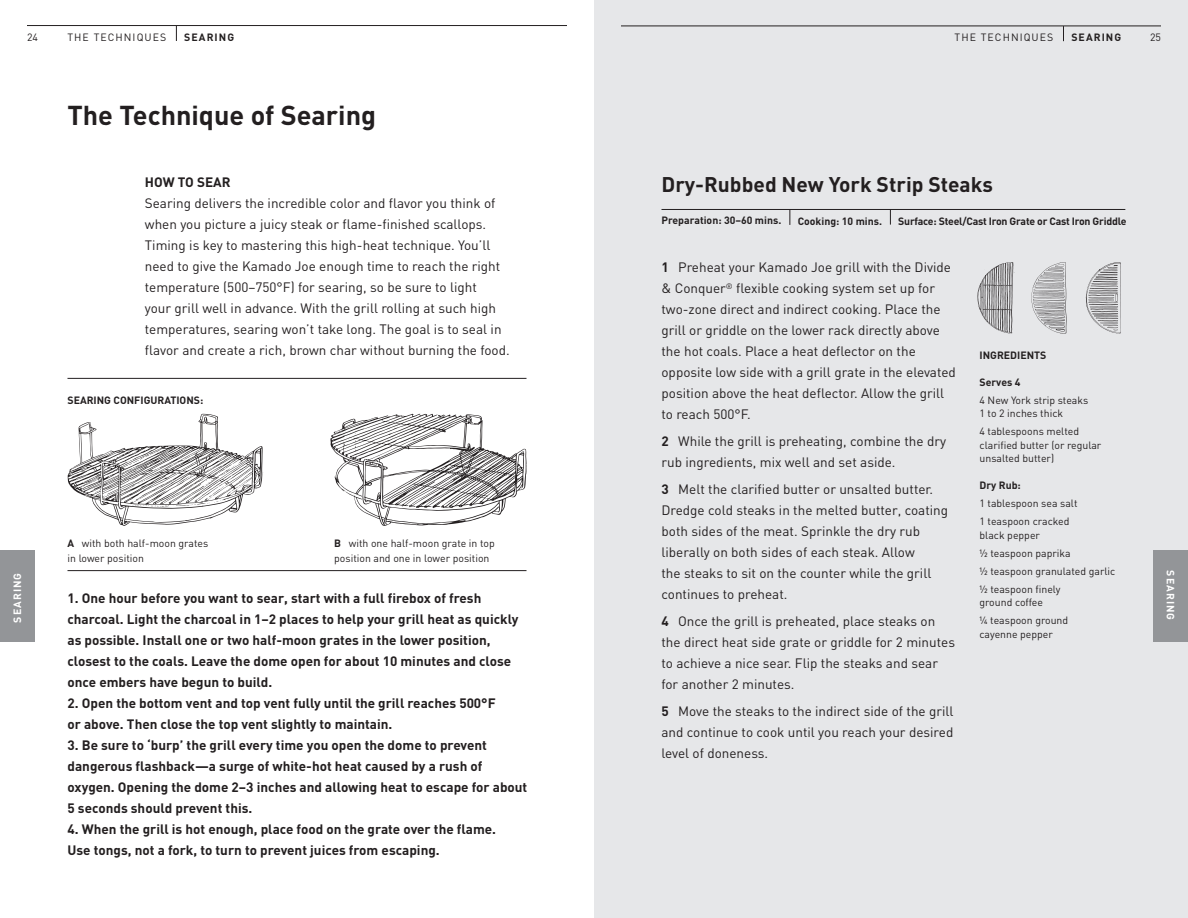
<style>
.page{position:relative;width:1188px;height:918px;background:#fff}
.page>*{position:absolute;margin:0;border:0;box-sizing:border-box;transform-origin:0 0}
.t1{font:700 27px "DIN";color:#231f20}
.t2{font:700 21px "DIN";color:#231f20}
.t3{font:13.5px/21px "DIN";color:#231f20}
.t4{font:700 13.5px/21px "DIN";color:#231f20}
.t5{font:10.5px/18px "DIN";color:#231f20}
.t6{font:700 10.5px "DIN";color:#231f20}
.t7{font:700 10.5px "DIN";letter-spacing:-.02em;color:#231f20}
.t8{font:10.5px "DIN";letter-spacing:.1em;color:#231f20}
.t9{font:700 10.5px "DIN";letter-spacing:.1em;color:#231f20}
.t10{font:700 10.5px "DIN";letter-spacing:.1em;color:#fff}
.s1{font-weight:700}
</style>
<div class="page">
<hr style="left:27px;top:25px;width:540px;height:1px;background:#231f20">
<svg style="left:176px;top:26px;width:1px;height:15px"></svg>
<hr style="left:68px;top:378px;width:458px;height:1px;background:#231f20">
<hr style="left:68px;top:570px;width:458px;height:1px;background:#231f20">
<div style="left:0;top:550px;width:35px;height:92px;background:#939598"></div>
<svg style="left:68px;top:414px;width:195px;height:112px"></svg>
<svg style="left:330px;top:414px;width:197px;height:112px"></svg>
<div style="left:594px;top:0;width:594px;height:918px;background:#e6e7e9"></div>
<svg style="left:1063px;top:27px;width:1px;height:14px"></svg>
<hr style="left:621px;top:26px;width:540px;height:1px;background:#231f20">
<div style="left:1153px;top:550px;width:35px;height:92px;background:#939598"></div>
<hr style="left:662px;top:209px;width:463px;height:1px;background:#231f20">
<svg style="left:789px;top:210px;width:1px;height:15px"></svg>
<svg style="left:890px;top:210px;width:1px;height:15px"></svg>
<svg style="left:977px;top:262px;width:38px;height:71px"></svg>
<svg style="left:1031px;top:262px;width:36px;height:71px"></svg>
<svg style="left:1086px;top:262px;width:35px;height:71px"></svg>
<p class="t5" style="left:27px;top:28px;width:12px">24</p>
<p class="t8" style="left:68px;top:31px;width:100px">THE TECHNIQUES</p>
<p class="t9" style="left:184px;top:30px;width:51px">SEARING</p>
<h1 class="t1" style="left:68px;top:98px;width:310px">The Technique of Searing</h1>
<p class="t4" style="left:145px;top:171px;width:87px">HOW TO SEAR</p>
<p class="t3" style="left:145px;top:192px;width:366px">Searing delivers the incredible color and flavor you think of when you picture a juicy steak or flame-finished scallops.<br>Timing is key to mastering this high-heat technique. You’ll need to give the Kamado Joe enough time to reach the right temperature (500–750°F) for searing, so be sure to light<br>your grill well in advance. With the grill rolling at such high temperatures, searing won’t take long. The goal is to seal in flavor and create a rich, brown char without burning the food.</p>
<p class="t6" style="left:68px;top:394px;width:137px">SEARING CONFIGURATIONS:</p>
<p class="t10" style="left:10px;top:623px;width:51px;rotate:-90deg">SEARING</p>
<p class="t5" style="left:68px;top:536px;width:142px;line-height:15px"><span class="s1">A</span> with both half-moon grates in lower position</p>
<p class="t5" style="left:334px;top:536px;width:162px;line-height:15px"><span class="s1">B</span> with one half-moon grate in top position and one in lower position</p>
<p class="t4" style="left:68px;top:587px;width:452px">1. One hour before you want to sear, start with a full firebox of fresh charcoal. Light the charcoal in 1–2 places to help your grill heat as quickly as possible. Install one or two half-moon grates in the lower position, closest to the coals. Leave the dome open for about 10 minutes and close once embers have begun to build.</p>
<p class="t4" style="left:68px;top:692px;width:430px">2. Open the bottom vent and top vent fully until the grill reaches 500°F or above. Then close the top vent slightly to maintain.</p>
<p class="t4" style="left:68px;top:734px;width:461px">3. Be sure to ‘burp’ the grill every time you open the dome to prevent dangerous flashback—a surge of white-hot heat caused by a rush of oxygen. Opening the dome 2–3 inches and allowing heat to escape for about 5 seconds should prevent this.</p>
<p class="t4" style="left:68px;top:818px;width:430px">4. When the grill is hot enough, place food on the grate over the flame.<br>Use tongs, not a fork, to turn to prevent juices from escaping.</p>
<p class="t8" style="left:955px;top:31px;width:100px">THE TECHNIQUES</p>
<p class="t9" style="left:1071px;top:30px;width:51px">SEARING</p>
<p class="t5" style="left:1150px;top:28px;width:12px">25</p>
<h2 class="t2" style="left:662px;top:171px;width:333px">Dry-Rubbed New York Strip Steaks</h2>
<p class="t6" style="left:662px;top:214px;width:121px">Preparation: 30–60 mins.</p>
<p class="t6" style="left:798px;top:214px;width:86px">Cooking: 10 mins.</p>
<p class="t7" style="left:898px;top:214px;width:230px">Surface: Steel/Cast Iron Grate or Cast Iron Griddle</p>
<p class="t3" style="left:661px;top:256px;width:296px"><span class="s1">1</span> Preheat your Kamado Joe grill with the Divide &amp; Conquer<sup>®</sup> flexible cooking system set up for two-zone direct and indirect cooking. Place the grill or griddle on the lower rack directly above the hot coals. Place a heat deflector on the opposite low side with a grill grate in the elevated position above the heat deflector. Allow the grill to reach 500°F.</p>
<p class="t3" style="left:661px;top:431px;width:286px"><span class="s1">2</span> While the grill is preheating, combine the dry rub ingredients, mix well and set aside.</p>
<p class="t3" style="left:661px;top:479px;width:288px"><span class="s1">3</span> Melt the clarified butter or unsalted butter.<br>Dredge cold steaks in the melted butter, coating both sides of the meat. Sprinkle the dry rub liberally on both sides of each steak. Allow<br>the steaks to sit on the counter while the grill continues to preheat.</p>
<p class="t3" style="left:661px;top:611px;width:295px"><span class="s1">4</span> Once the grill is preheated, place steaks on the direct heat side grate or griddle for 2 minutes to achieve a nice sear. Flip the steaks and sear for another 2 minutes.</p>
<p class="t3" style="left:661px;top:701px;width:294px;text-align:justify"><span class="s1">5</span> Move the steaks to the indirect side of the grill and continue to cook until you reach your desired level of doneness.</p>
<p class="t6" style="left:980px;top:348px;width:68px">INGREDIENTS</p>
<p class="t6" style="left:980px;top:375px;width:42px">Serves 4</p>
<p class="t5" style="left:980px;top:393px;width:110px;line-height:13.5px">4 New York strip steaks<br>1 to 2 inches thick</p>
<p class="t5" style="left:980px;top:424px;width:123px;line-height:13.5px">4 tablespoons melted clarified butter (or regular unsalted butter)</p>
<p class="t6" style="left:980px;top:478px;width:43px">Dry Rub:</p>
<p class="t5" style="left:980px;top:494px;width:99px">1 tablespoon sea salt<br>1 teaspoon cracked</p>
<p class="t5" style="left:980px;top:526px;width:137px">black pepper<br>½ teaspoon paprika<br>½ teaspoon granulated garlic ½ teaspoon finely</p>
<p class="t5" style="left:980px;top:593px;width:90px">ground coffee<br>¼ teaspoon ground</p>
<p class="t5" style="left:980px;top:625px;width:75px">cayenne pepper</p>
<p class="t10" style="left:1178px;top:570px;width:51px;rotate:90deg">SEARING</p>
</div>
